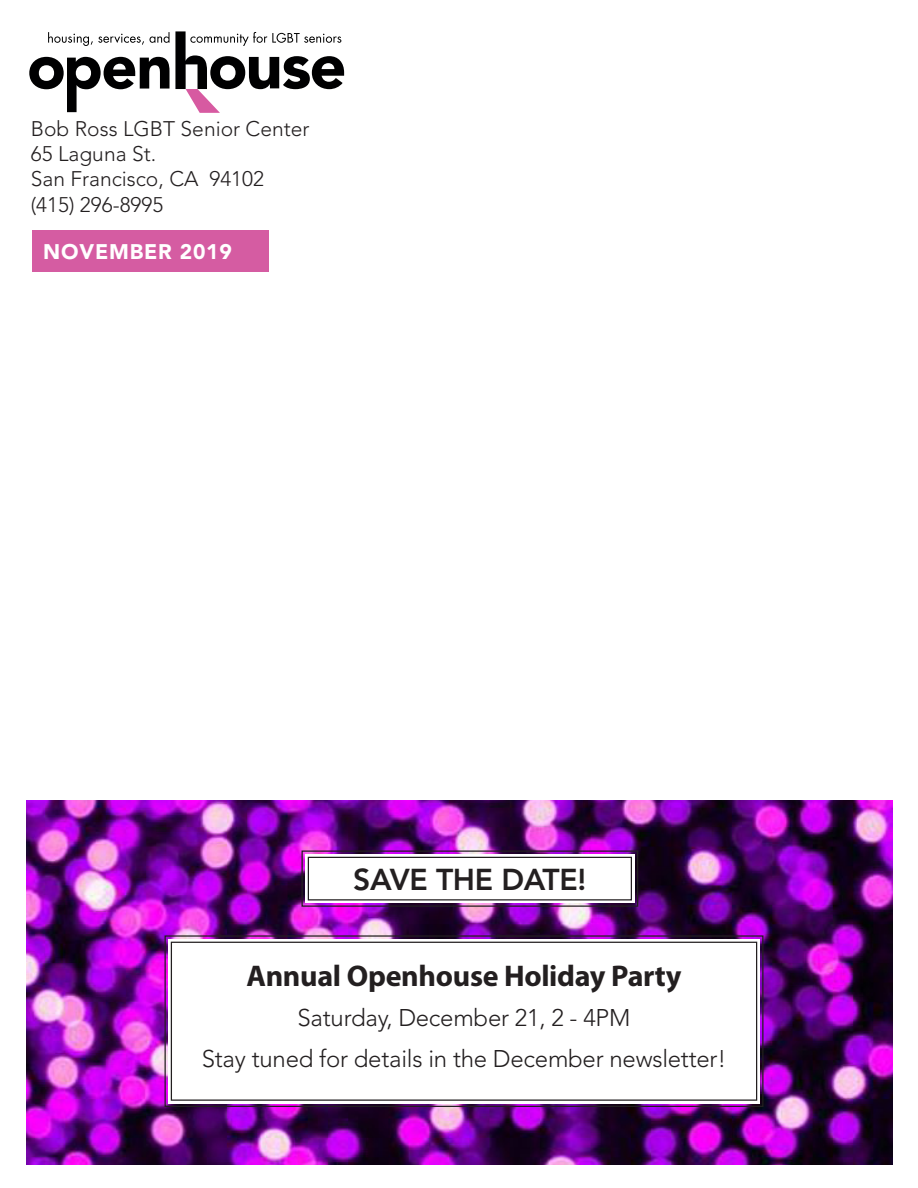
<style>
.page{position:relative;width:918px;height:1188px;background:#fff}
.page>*{position:absolute;margin:0;border:0;box-sizing:border-box;transform-origin:0 0}
.t1{font:700 30px "Myriad Pro";letter-spacing:-.01em;color:#231f20}
.t2{font:800 30px "Avenir";letter-spacing:-.01em;color:#231f20}
.t3{font:300 24px "Avenir";letter-spacing:-.01em;color:#231f20}
.t4{font:300 21px "Avenir";color:#231f20}
.t5{font:900 21px "Avenir";letter-spacing:.04em;color:#fff}
</style>
<div class="page">
<img style="left:26px;top:800px;width:866px;height:365px">
<svg style="left:29px;top:31px;width:315px;height:82px"></svg>
<div style="left:32px;top:230px;width:236px;height:42px;background:#d55ca2"></div>
<svg style="left:164px;top:935px;width:600px;height:173px"></svg>
<div style="left:171px;top:942px;width:586px;height:159px;border:1px solid #231f20"></div>
<svg style="left:301px;top:850px;width:338px;height:57px"></svg>
<div style="left:308px;top:857px;width:324px;height:44px;border:1px solid #231f20"></div>
<p class="t4" style="left:31px;top:117px;width:280px">Bob Ross LGBT Senior Center</p>
<p class="t4" style="left:31px;top:142px;width:127px">65 Laguna St.</p>
<p class="t4" style="left:31px;top:167px;width:235px">San Francisco, CA 94102</p>
<p class="t4" style="left:31px;top:192px;width:134px">(415) 296-8995</p>
<p class="t5" style="left:43px;top:239px;width:190px">NOVEMBER 2019</p>
<p class="t2" style="left:353px;top:862px;width:235px">SAVE THE DATE!</p>
<p class="t1" style="left:246px;top:956px;width:437px">Annual Openhouse Holiday Party</p>
<p class="t3" style="left:298px;top:1004px;width:334px">Saturday, December 21, 2 - 4PM</p>
<p class="t3" style="left:202px;top:1045px;width:526px">Stay tuned for details in the December newsletter!</p>
</div>
